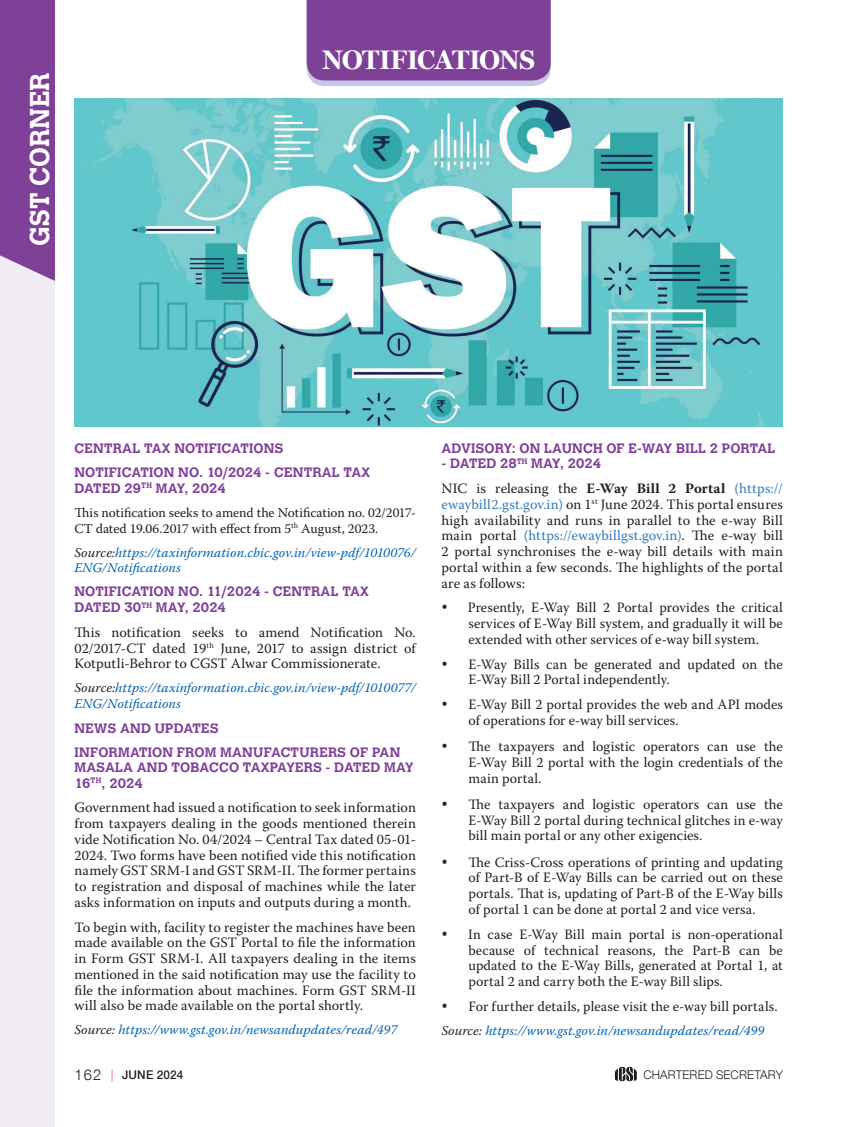
<style>
.page{position:relative;width:851px;height:1127px;background:#fff}
.page>*{position:absolute;margin:0;border:0;box-sizing:border-box;transform-origin:0 0}
.Sub-head{font:700 27px "Miller Display";letter-spacing:-.015em;color:#fff}
.t1{font:700 27px "Calvert MT Std";letter-spacing:.01em;color:#fff}
.Normal__Web{font:14.25px/15.8px "Warnock Pro";letter-spacing:.01em;color:#231f20;text-align:justify}
.Tab-1{font:14.25px/15.8px "Warnock Pro";letter-spacing:.01em;color:#231f20;text-align:justify}
.t2{font:700 13.5px/15.8px "Calvert MT Std";letter-spacing:.015em;color:#7f4098}
.Normal__Web-2{font:italic 13.5px/15.8px "Warnock Pro";letter-spacing:.01em;color:#0061af}
.t3{font:13.5px/15.8px "Warnock Pro";color:#231f20}
.t4{font:300 12px "Helvetica Neue LT Com";letter-spacing:.01em;color:#231f20}
.t5{font:500 12px "Helvetica Neue LT Com";letter-spacing:.015em;color:#231f20}
.s1{color:#231f20}
.s2{font-weight:700}
.s3{color:#347bb8}
.s4{font-weight:300;font-size:15px}
.s5{font-weight:300;color:#ed1c24}
</style>
<div class="page">
<img style="left:74px;top:98px;width:708px;height:328px">
<div style="left:0;top:0;width:55px;height:1127px;background:#f2ecf4"></div>
<div style="left:0;top:0;width:55px;height:281px;background:#7f4098"></div>
<svg style="left:614px;top:1067px;width:22px;height:14px"></svg>
<svg style="left:306px;top:0;width:244px;height:86px;background:#844a9d"></svg>
<h1 class="t1" style="left:23px;top:246px;width:175px;rotate:-90deg">GST CORNER</h1>
<p class="Sub-head" style="left:322px;top:45px;width:214px">NOTIFICATIONS</p>
<p class="t2" style="left:74px;top:440px;width:210px">CENTRAL TAX NOTIFICATIONS</p>
<p class="t2" style="left:74px;top:464px;width:297px">NOTIFICATION NO. 10/2024 - CENTRAL TAX<br>DATED 29<sup>TH</sup> MAY, 2024</p>
<p class="t3" style="left:74px;top:504px;width:343px">This notification seeks to amend the Notification no. 02/2017-<br>CT dated 19.06.2017 with effect from 5<sup>th</sup> August, 2023.</p>
<p class="Normal__Web-2" style="left:74px;top:544px;width:343px"><span class="s1">Source:</span>https://taxinformation.cbic.gov.in/view-pdf/1010076/<br>ENG/Notifications</p>
<p class="t2" style="left:74px;top:583px;width:296px">NOTIFICATION NO. 11/2024 - CENTRAL TAX<br>DATED 30<sup>TH</sup> MAY, 2024</p>
<p class="Normal__Web" style="left:74px;top:624px;width:343px">This notification seeks to amend Notification No.<br>02/2017-CT dated 19<sup>th</sup> June, 2017 to assign district of Kotputli-Behror to CGST Alwar Commissionerate.</p>
<p class="Normal__Web-2" style="left:74px;top:680px;width:343px"><span class="s1">Source:</span>https://taxinformation.cbic.gov.in/view-pdf/1010077/<br>ENG/Notifications</p>
<p class="t2" style="left:74px;top:720px;width:146px">NEWS AND UPDATES</p>
<p class="t2" style="left:74px;top:744px;width:341px;line-height:15.3px">INFORMATION FROM MANUFACTURERS OF PAN<br>MASALA AND TOBACCO TAXPAYERS - DATED MAY<br>16<sup>TH</sup>, 2024</p>
<p class="Normal__Web" style="left:74px;top:799px;width:343px">Government had issued a notification to seek information from taxpayers dealing in the goods mentioned therein vide Notification No. 04/2024 – Central Tax dated 05-01- 2024. Two forms have been notified vide this notification namely GST SRM-I and GST SRM-II. The former pertains to registration and disposal of machines while the later asks information on inputs and outputs during a month.</p>
<p class="Normal__Web" style="left:74px;top:919px;width:343px">To begin with, facility to register the machines have been made available on the GST Portal to file the information in Form GST SRM-I. All taxpayers dealing in the items mentioned in the said notification may use the facility to file the information about machines. Form GST SRM-II will also be made available on the portal shortly.</p>
<p class="Normal__Web-2" style="left:74px;top:1022px;width:324px"><span class="s1">Source:</span> https://www.gst.gov.in/newsandupdates/read/497</p>
<p class="t2" style="left:441px;top:440px;width:335px">ADVISORY: ON LAUNCH OF E-WAY BILL 2 PORTAL</p>
<p class="t2" style="left:441px;top:455px;width:161px">- DATED 28<sup>TH</sup> MAY, 2024</p>
<p class="Normal__Web" style="left:441px;top:480px;width:343px">NIC is releasing the <span class="s2">E-Way Bill 2 Portal</span> <span class="s3">(https:// ewaybill2.gst.gov.in)</span> on 1<sup>st</sup> June 2024. This portal ensures high availability and runs in parallel to the e-way Bill main portal <span class="s3">(https://ewaybillgst.gov.in)</span>. The e-way bill 2 portal synchronises the e-way bill details with main portal within a few seconds. The highlights of the portal are as follows:</p>
<p class="Tab-1" style="left:468px;top:600px;width:316px;text-indent:-27px">• Presently, E-Way Bill 2 Portal provides the critical services of E-Way Bill system, and gradually it will be extended with other services of e-way bill system.</p>
<p class="Tab-1" style="left:468px;top:656px;width:316px;text-indent:-27px">• E-Way Bills can be generated and updated on the<br>E-Way Bill 2 Portal independently.</p>
<p class="Tab-1" style="left:468px;top:696px;width:316px;text-indent:-27px">• E-Way Bill 2 portal provides the web and API modes of operations for e-way bill services.</p>
<p class="Tab-1" style="left:468px;top:738px;width:316px;text-indent:-27px">• The taxpayers and logistic operators can use the E-Way Bill 2 portal with the login credentials of the main portal.</p>
<p class="Tab-1" style="left:468px;top:796px;width:316px;text-indent:-27px">• The taxpayers and logistic operators can use the E-Way Bill 2 portal during technical glitches in e-way bill main portal or any other exigencies.</p>
<p class="Tab-1" style="left:468px;top:854px;width:316px;text-indent:-27px">• The Criss-Cross operations of printing and updating of Part-B of E-Way Bills can be carried out on these portals. That is, updating of Part-B of the E-Way bills of portal 1 can be done at portal 2 and vice versa.</p>
<p class="Tab-1" style="left:468px;top:926px;width:316px;text-indent:-27px">• In case E-Way Bill main portal is non-operational because of technical reasons, the Part-B can be updated to the E-Way Bills, generated at Portal 1, at portal 2 and carry both the E-way Bill slips.</p>
<p class="Tab-1" style="left:441px;top:998px;width:337px">• For further details, please visit the e-way bill portals.</p>
<p class="Normal__Web-2" style="left:441px;top:1022px;width:324px"><span class="s1">Source:</span> https://www.gst.gov.in/newsandupdates/read/499</p>
<p class="t5" style="left:74px;top:1068px;width:110px"><span class="s4">162</span> <span class="s5">|</span> JUNE 2024</p>
<p class="t4" style="left:643px;top:1067px;width:141px">CHARTERED SECRETARY</p>
</div>
